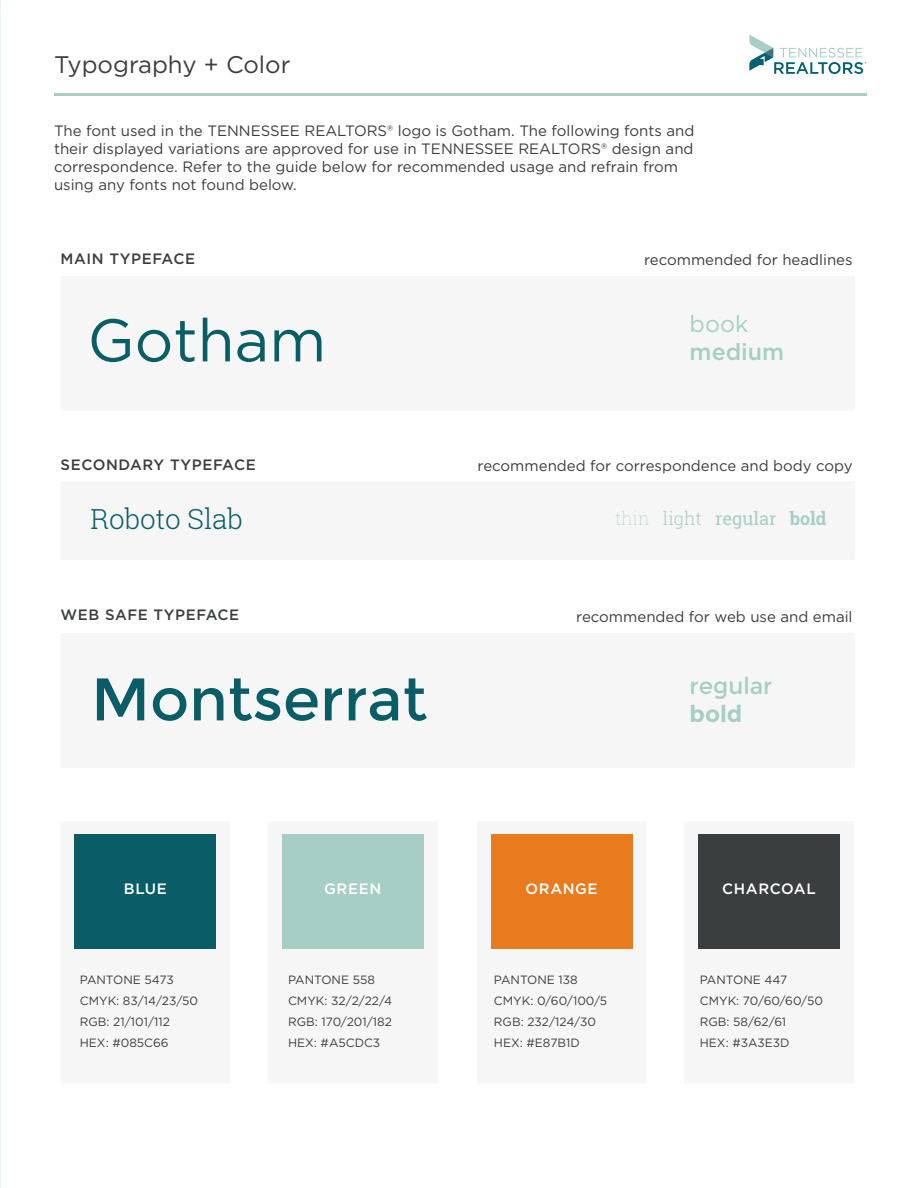
<style>
.page{position:relative;width:918px;height:1188px;background:#fff}
.page>*{position:absolute;margin:0;border:0;box-sizing:border-box;transform-origin:0 0}
.t1{font:60px "Montserrat";color:#095d67}
.t2{font:60px "Gotham";color:#095d67}
.t3{font:300 27.75px "Roboto Slab";color:#095d67}
.t4{font:24px "Gotham";color:#3b3e3e}
.t5{font:23.25px "Montserrat";color:#a6cec4}
.t6{font:500 23.25px "Gotham";color:#a6cec4}
.t7{font:23.25px "Gotham";color:#a6cec4}
.t8{font:700 23.25px "Montserrat";color:#a6cec4}
.t9{font:18.15px "Roboto Slab";color:#a6cec4}
.t10{font:15px/18px "Gotham";color:#3b3e3e}
.t11{font:500 15px "Gotham";letter-spacing:.04em;color:#3b3e3e}
.t12{font:500 15px "Gotham";letter-spacing:.04em;color:#fff}
.t13{font:12px/21px "Gotham";color:#3b3e3e}
.s1{font-weight:100}
.s2{font-weight:300}
.s3{font-weight:700}
</style>
<div class="page">
<hr style="left:54px;top:93px;width:812px;height:3px;background:#a6cec4">
<svg style="left:749px;top:35px;width:117px;height:39px"></svg>
<div style="left:61px;top:633px;width:794px;height:135px;background:#f6f6f6;border-radius:2px"></div>
<div style="left:61px;top:481px;width:794px;height:79px;background:#f6f6f6;border-radius:2px"></div>
<div style="left:61px;top:276px;width:794px;height:135px;background:#f6f6f6;border-radius:2px"></div>
<div style="left:61px;top:821px;width:169px;height:263px;background:#f6f6f6"></div>
<div style="left:75px;top:834px;width:141px;height:115px;background:#095d67"></div>
<div style="left:268px;top:821px;width:170px;height:263px;background:#f6f6f6"></div>
<div style="left:282px;top:834px;width:141px;height:115px;background:#a6cec4"></div>
<div style="left:477px;top:821px;width:170px;height:263px;background:#f6f6f6"></div>
<div style="left:491px;top:834px;width:141px;height:115px;background:#e87b1e"></div>
<div style="left:684px;top:821px;width:170px;height:263px;background:#f6f6f6"></div>
<div style="left:698px;top:834px;width:142px;height:115px;background:#3b3e3e"></div>
<h3 class="t4" style="left:54px;top:49px;width:238px">Typography + Color</h3>
<p class="t10" style="left:54px;top:122px;width:642px">The font used in the TENNESSEE REALTORS® logo is Gotham. The following fonts and their displayed variations are approved for use in TENNESSEE REALTORS® design and correspondence. Refer to the guide below for recommended usage and refrain from using any fonts not found below.</p>
<p class="t11" style="left:61px;top:249px;width:136px">MAIN TYPEFACE</p>
<h1 class="t2" style="left:88px;top:302px;width:240px">Gotham</h1>
<p class="t10" style="left:644px;top:251px;width:210px">recommended for headlines</p>
<h3 class="t7" style="left:690px;top:309px;width:60px">book</h3>
<h3 class="t6" style="left:690px;top:336px;width:96px">medium</h3>
<p class="t10" style="left:478px;top:456px;width:376px">recommended for correspondence and body copy</p>
<p class="t11" style="left:61px;top:455px;width:197px">SECONDARY TYPEFACE</p>
<h2 class="t3" style="left:91px;top:500px;width:154px">Roboto Slab</h2>
<p class="t9" style="left:615px;top:506px;width:213px"><span class="s1">thin</span> <span class="s2">light</span> regular <span class="s3">bold</span></p>
<p class="t11" style="left:61px;top:605px;width:180px">WEB SAFE TYPEFACE</p>
<h1 class="t1" style="left:91px;top:664px;width:338px">Montserrat</h1>
<p class="t10" style="left:576px;top:607px;width:278px">recommended for web use and email</p>
<h3 class="t5" style="left:690px;top:672px;width:84px">regular</h3>
<h3 class="t8" style="left:690px;top:700px;width:54px">bold</h3>
<p class="t12" style="left:124px;top:878px;width:45px">BLUE</p>
<p class="t12" style="left:324px;top:878px;width:58px">GREEN</p>
<p class="t12" style="left:526px;top:878px;width:74px">ORANGE</p>
<p class="t12" style="left:722px;top:878px;width:95px">CHARCOAL</p>
<p class="t13" style="left:80px;top:969px;width:120px">PANTONE 5473<br>CMYK: 83/14/23/50<br>RGB: 21/101/112<br>HEX: #085C66</p>
<p class="t13" style="left:288px;top:969px;width:105px">PANTONE 558<br>CMYK: 32/2/22/4<br>RGB: 170/201/182<br>HEX: #A5CDC3</p>
<p class="t13" style="left:494px;top:969px;width:115px">PANTONE 138<br>CMYK: 0/60/100/5<br>RGB: 232/124/30<br>HEX: #E87B1D</p>
<p class="t13" style="left:700px;top:969px;width:125px">PANTONE 447<br>CMYK: 70/60/60/50<br>RGB: 58/62/61<br>HEX: #3A3E3D</p>
</div>
